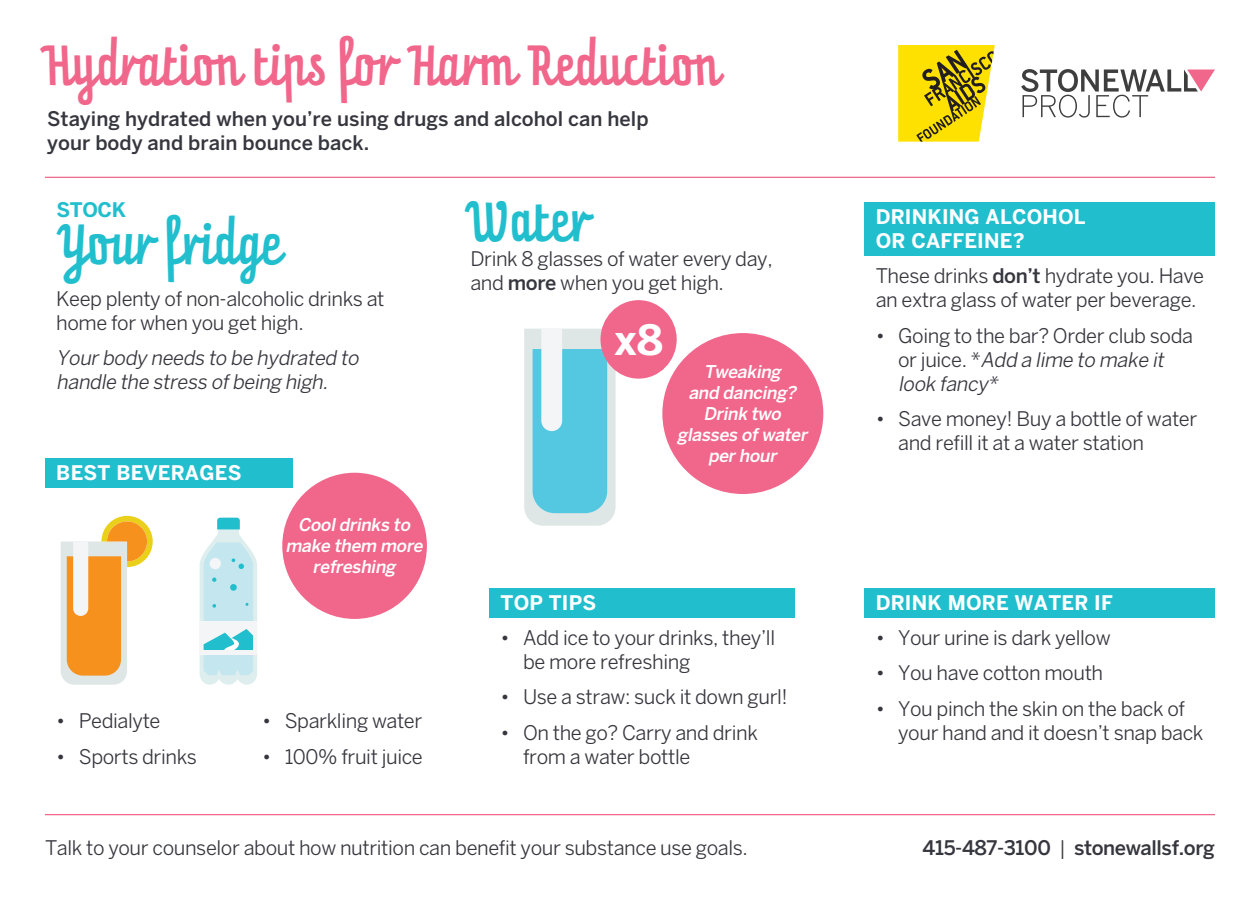
<style>
.page{position:relative;width:1260px;height:900px;background:#fff}
.page>*{position:absolute;margin:0;border:0;box-sizing:border-box;transform-origin:0 0}
.t1{font:49.5px "Prater Script Pro";color:#f1668b}
.t2{font:49.5px "Prater Script Pro";color:#21bece}
.t3{font:700 41.25px "Benton Sans";color:#fff}
.t4{font:20px/24px "Benton Sans";letter-spacing:-.02em;color:#36363e}
.t5{font:500 20px/24px "Benton Sans";color:#36363e}
.t6{font:700 20px/24px "Benton Sans";letter-spacing:.01em;color:#fff}
.t7{font:italic 20px/24px "Benton Sans";color:#36363e}
.t8{font:500 20px "Benton Sans";letter-spacing:-.02em;color:#36363e}
.t9{font:700 20px "Benton Sans";letter-spacing:-.02em;color:#21bece}
.t10{font:italic 500 17.5px/21px "Benton Sans";color:#fff;text-align:center}
.s1{font-weight:500}
.s2{font-style:italic}
.s3{font-weight:400}
</style>
<div class="page">
<div style="left:489px;top:588px;width:306px;height:30px;background:#21bece"></div>
<div style="left:864px;top:588px;width:351px;height:30px;background:#21bece"></div>
<div style="left:45px;top:458px;width:247px;height:30px;background:#21bece"></div>
<div style="left:864px;top:202px;width:351px;height:54px;background:#21bece"></div>
<svg style="left:898px;top:45px;width:97px;height:97px"></svg>
<svg style="left:1021px;top:69px;width:194px;height:49px"></svg>
<hr style="left:45px;top:177px;width:1170px;height:1px;background:#f1668b">
<hr style="left:45px;top:814px;width:1170px;height:1px;background:#f1668b">
<svg style="left:61px;top:516px;width:92px;height:169px"></svg>
<svg style="left:200px;top:518px;width:57px;height:167px"></svg>
<div style="left:210px;top:558px;width:11px;height:11px;background:#f4f5f6;border-radius:50%"></div>
<svg style="left:524px;top:329px;width:92px;height:197px"></svg>
<div style="left:601px;top:300px;width:76px;height:79px;background:#f1668b;border-radius:50%"></div>
<div style="left:662px;top:333px;width:161px;height:161px;background:#f1668b;border-radius:50%"></div>
<div style="left:282px;top:473px;width:145px;height:146px;background:#f1668b;border-radius:50%"></div>
<h1 class="t1" style="left:45px;top:24px;width:679px">Hydration tips for Harm Reduction</h1>
<p class="t5" style="left:47px;top:106px;width:603px">Staying hydrated when you’re using drugs and alcohol can help your body and brain bounce back.</p>
<p class="t9" style="left:56px;top:197px;width:71px">STOCK</p>
<h1 class="t2" style="left:59px;top:204px;width:226px">Your fridge</h1>
<p class="t4" style="left:56px;top:286px;width:330px">Keep plenty of non-alcoholic drinks at home for when you get high.</p>
<p class="t7" style="left:56px;top:345px;width:308px">Yourbody needs to be hydrated to handle the stress ofbeing high.</p>
<p class="t6" style="left:56px;top:461px;width:187px">BEST BEVERAGES</p>
<p class="t10" style="left:285px;top:514px;width:142px">Cooldrinks to make them more refreshing</p>
<p class="t4" style="left:56px;top:709px;width:106px">• Pedialyte</p>
<p class="t4" style="left:56px;top:744px;width:142px">• Sports drinks</p>
<p class="t4" style="left:262px;top:709px;width:162px">• Sparkling water</p>
<p class="t4" style="left:262px;top:744px;width:162px">• 100% fruit juice</p>
<h1 class="t2" style="left:468px;top:181px;width:124px">Water</h1>
<p class="t4" style="left:470px;top:246px;width:304px">Drink 8 glasses of water every day, and <span class="s1">more</span> when you get high.</p>
<h2 class="t3" style="left:614px;top:315px;width:51px">x8</h2>
<p class="t10" style="left:677px;top:361px;width:135px">Tweaking<br>and dancing?<br>Drink two glasses ofwater perhour</p>
<p class="t6" style="left:501px;top:590px;width:97px">TOP TIPS</p>
<p class="t4" style="left:523px;top:626px;width:254px;text-indent:-22px">• Add ice to your drinks, they’ll be more refreshing</p>
<p class="t4" style="left:501px;top:685px;width:289px">• Use a straw: suck it down gurl!</p>
<p class="t4" style="left:523px;top:720px;width:236px;text-indent:-22px">• On the go? Carry and drink from a water bottle</p>
<p class="t6" style="left:876px;top:205px;width:211px">DRINKING ALCOHOL<br>OR CAFFEINE?</p>
<p class="t4" style="left:876px;top:264px;width:330px">These drinks <span class="s1">don’t</span> hydrate you. Have an extra glass of water per beverage.</p>
<p class="t4" style="left:898px;top:323px;width:296px;text-indent:-22px">• Going to the bar? Order club soda o r j u i c e . * <span class="s2">Add a lime to make it look fancy*</span></p>
<p class="t4" style="left:898px;top:406px;width:301px;text-indent:-22px">• Save money! Buy a bottle of water and refill it at a water station</p>
<p class="t6" style="left:876px;top:590px;width:239px">DRINK MORE WATER IF</p>
<p class="t4" style="left:876px;top:626px;width:237px">• Your urine is dark yellow</p>
<p class="t4" style="left:876px;top:661px;width:229px">• You have cotton mouth</p>
<p class="t4" style="left:898px;top:696px;width:307px;text-indent:-22px">• You pinch the skin on the back of your hand and it doesn’t snap back</p>
<p class="t4" style="left:45px;top:836px;width:704px">Talk to your counselor about how nutrition can benefit your substance use goals.</p>
<p class="t8" style="left:923px;top:836px;width:294px">415-487-3100 <span class="s3">|</span> stonewallsf.org</p>
</div>
